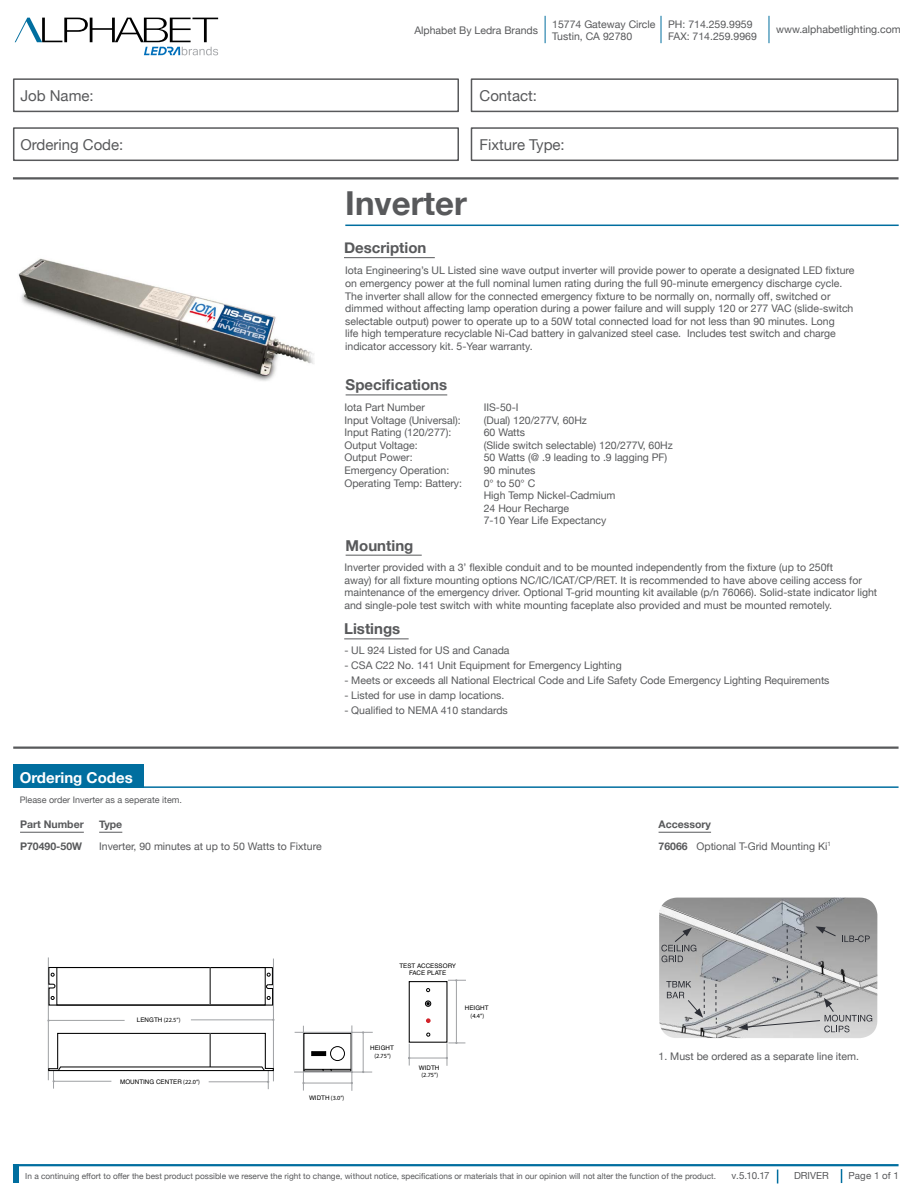
<style>
.page{position:relative;width:918px;height:1188px;background:#fff}
.page>*{position:absolute;margin:0;border:0;box-sizing:border-box;transform-origin:0 0}
.t1{font:700 33px "Helvetica Neue";color:#58595b}
.t2{font:15px "Helvetica Neue";color:#58595b}
.t3{font:700 15px "Helvetica Neue";color:#58595b}
.t4{font:700 15px "Helvetica Neue";color:#fff}
.t5{font:10.5px/12.6px "Helvetica Neue";color:#58595b}
.t6{font:700 10.5px "Helvetica Neue";color:#58595b}
.t7{font:9.75px "Helvetica Neue";color:#58595b}
.t8{font:9px "Helvetica Neue";color:#58595b}
.t9{font:8.25px "Helvetica Neue";color:#58595b}
.t10{font:6.3px/7.5px "Helvetica";color:#000;text-align:center}
.t11{font:6.3px "Myriad Pro";color:#000}
.s1{font-weight:700}
.s2{font-family:"Helvetica"}
.s3{font-family:"Myriad Pro"}
</style>
<div class="page">
<hr style="left:303px;top:1026px;width:1px;height:65px;background:#9fa1a4">
<hr style="left:48px;top:957px;width:1px;height:123px;background:#9fa1a4">
<hr style="left:304px;top:1069px;width:47px;height:1px;background:#000">
<hr style="left:273px;top:959px;width:1px;height:122px;background:#9fa1a4">
<hr style="left:352px;top:1025px;width:1px;height:66px;background:#9fa1a4">
<hr style="left:295px;top:1032px;width:78px;height:1px;background:#9fa1a4">
<hr style="left:294px;top:1072px;width:78px;height:1px;background:#9fa1a4">
<hr style="left:303px;top:1083px;width:49px;height:1px;background:#9fa1a4">
<hr style="left:363px;top:1032px;width:1px;height:40px;background:#9fa1a4">
<svg style="left:311px;top:1046px;width:34px;height:15px"></svg>
<svg style="left:47px;top:966px;width:228px;height:123px"></svg>
<hr style="left:210px;top:968px;width:1px;height:37px;background:#000">
<div style="left:409px;top:981px;width:38px;height:62px;border:1px solid #000"></div>
<svg style="left:426px;top:988px;width:4px;height:4px"></svg>
<svg style="left:425px;top:1001px;width:6px;height:6px"></svg>
<svg style="left:426px;top:1018px;width:5px;height:5px"></svg>
<hr style="left:456px;top:980px;width:1px;height:63px;background:#9fa1a4">
<svg style="left:448px;top:979px;width:18px;height:2px"></svg>
<hr style="left:408px;top:1058px;width:39px;height:1px;background:#9fa1a4">
<svg style="left:408px;top:1044px;width:2px;height:22px"></svg>
<svg style="left:446px;top:1042px;width:19px;height:24px"></svg>
<img style="left:659px;top:898px;width:218px;height:140px">
<svg style="left:716px;top:984px;width:1px;height:28px"></svg>
<svg style="left:801px;top:934px;width:1px;height:25px"></svg>
<svg style="left:787px;top:929px;width:1px;height:22px"></svg>
<svg style="left:787px;top:966px;width:1px;height:12px"></svg>
<svg style="left:738px;top:998px;width:134px;height:34px"></svg>
<svg style="left:816px;top:926px;width:54px;height:16px"></svg>
<svg style="left:666px;top:980px;width:39px;height:38px"></svg>
<svg style="left:661px;top:928px;width:35px;height:34px"></svg>
<hr style="left:13px;top:786px;width:886px;height:2px;background:#006e9f">
<hr style="left:13px;top:747px;width:886px;height:2px;background:#58595b">
<div style="left:13px;top:764px;width:131px;height:24px;background:#006e9f"></div>
<svg style="left:99px;top:832px;width:23px;height:1px"></svg>
<hr style="left:13px;top:177px;width:886px;height:2px;background:#58595b">
<svg style="left:13px;top:78px;width:446px;height:35px"></svg>
<svg style="left:470px;top:78px;width:429px;height:35px"></svg>
<svg style="left:470px;top:127px;width:429px;height:34px"></svg>
<svg style="left:13px;top:127px;width:446px;height:34px"></svg>
<hr style="left:13px;top:1164px;width:886px;height:2px;background:#006e9f">
<svg style="left:841px;top:1169px;width:1px;height:14px"></svg>
<svg style="left:777px;top:1170px;width:1px;height:13px"></svg>
<div style="left:13px;top:1164px;width:6px;height:19px;background:#006e9f"></div>
<svg style="left:15px;top:18px;width:203px;height:37px"></svg>
<svg style="left:545px;top:16px;width:1px;height:27px"></svg>
<svg style="left:661px;top:16px;width:1px;height:27px"></svg>
<svg style="left:769px;top:16px;width:1px;height:27px"></svg>
<hr style="left:345px;top:225px;width:554px;height:1px;background:#006e9f">
<hr style="left:344px;top:257px;width:91px;height:1px;background:#58595b">
<hr style="left:346px;top:555px;width:76px;height:1px;background:#58595b">
<hr style="left:346px;top:395px;width:101px;height:1px;background:#58595b">
<hr style="left:344px;top:639px;width:65px;height:1px;background:#58595b">
<hr style="left:20px;top:832px;width:64px;height:1px;background:#58595b">
<hr style="left:659px;top:832px;width:52px;height:1px;background:#58595b">
<img style="left:18px;top:258px;width:296px;height:123px">
<p class="t5" style="left:552px;top:18px;width:105px">15774 Gateway Circle<br>Tustin, CA 92780</p>
<p class="t5" style="left:668px;top:18px;width:90px">PH: 714.259.9959<br>FAX: 714.259.9969</p>
<p class="t5" style="left:414px;top:25px;width:125px">Alphabet By Ledra Brands</p>
<p class="t5" style="left:776px;top:24px;width:126px">www.alphabetlighting.com</p>
<h2 class="t2" style="left:20px;top:85px;width:75px">Job Name:</h2>
<h2 class="t2" style="left:480px;top:85px;width:59px">Contact:</h2>
<h2 class="t2" style="left:20px;top:134px;width:105px">Ordering Code:</h2>
<h2 class="t2" style="left:480px;top:134px;width:87px">Fixture Type:</h2>
<h1 class="t1" style="left:345px;top:177px;width:123px">Inverter</h1>
<h2 class="t3" style="left:344px;top:236px;width:84px">Description</h2>
<p class="t5" style="left:345px;top:265px;width:511px">Iota Engineering’s UL Listed sine wave output inverter will provide power to operate a designated LED fixture on emergency power at the full nominal lumen rating during the full 90-minute emergency discharge cycle.<br>The inverter shall allow for the connected emergency fixture to be normally on, normally off, switched or dimmed without affecting lamp operation during a power failure and will supply 120 or 277 VAC (slide-switch selectable output) power to operate up to a 50W total connected load for not less than 90 minutes. Long<br>life high temperature recyclable Ni-Cad battery in galvanized steel case. Includes test switch and charge indicator accessory kit. 5-Year warranty.</p>
<h2 class="t3" style="left:346px;top:373px;width:103px">Specifications</h2>
<p class="t5" style="left:344px;top:402px;width:119px">Iota Part Number<br>Input Voltage (Universal):<br>Input Rating (120/277):<br>Output Voltage:<br>Output Power:<br>Emergency Operation:<br>Operating Temp: Battery:</p>
<p class="t5" style="left:484px;top:402px;width:191px">IIS-50-I<br>(Dual) 120/277V, 60Hz<br>60 Watts<br>(Slide switch selectable) 120/277V, 60Hz<br>50 Watts (@ .9 leading to .9 lagging PF)<br>90 minutes<br>0° to 50° C<br>High Temp Nickel-Cadmium<br>24 Hour Recharge<br>7-10 Year Life Expectancy</p>
<h2 class="t3" style="left:346px;top:534px;width:69px">Mounting</h2>
<p class="t5" style="left:344px;top:562px;width:534px">Inverter provided with a 3’ flexible conduit and to be mounted independently from the fixture (up to 250ft<br>away) for all fixture mounting options NC/IC/ICAT/CP/RET. It is recommended to have above ceiling access for maintenance of the emergency driver. Optional T-grid mounting kit available (p/n 76066). Solid-state indicator light and single-pole test switch with white mounting faceplate also provided and must be mounted remotely.</p>
<h2 class="t3" style="left:344px;top:617px;width:58px">Listings</h2>
<h2 class="t4" style="left:20px;top:766px;width:115px">Ordering Codes</h2>
<p class="t5" style="left:345px;top:645px;width:167px">- UL 924 Listed for US and Canada</p>
<p class="t5" style="left:345px;top:660px;width:279px">- CSA C22 No. 141 Unit Equipment for Emergency Lighting</p>
<p class="t5" style="left:345px;top:675px;width:487px">- Meets or exceeds all National Electrical Code and Life Safety Code Emergency Lighting Requirements</p>
<p class="t5" style="left:345px;top:690px;width:161px">- Listed for use in damp locations.</p>
<p class="t5" style="left:345px;top:705px;width:165px">- Qualified to NEMA 410 standards</p>
<p class="t8" style="left:20px;top:793px;width:164px">Please order Inverter as a seperate item.</p>
<p class="t6" style="left:20px;top:816px;width:65px">Part Number</p>
<p class="t6" style="left:659px;top:816px;width:54px">Accessory</p>
<p class="t6" style="left:99px;top:816px;width:25px">Type</p>
<p class="t6" style="left:20px;top:838px;width:64px">P70490-50W</p>
<p class="t5" style="left:99px;top:840px;width:224px">Inverter, 90 minutes at up to 50 Watts to Fixture</p>
<p class="t5" style="left:659px;top:840px;width:174px"><span class="s1">76066</span> Optional T-Grid Mounting Ki<sup>1</sup></p>
<p class="t11" style="left:137px;top:1016px;width:45px"><span class="s2">LENGTH</span> (22.5”)</p>
<p class="t10" style="left:120px;top:1078px;width:81px">MOUNTING CENTER <span class="s3">(22.0”)</span></p>
<p class="t11" style="left:309px;top:1094px;width:37px"><span class="s2">WIDTH</span> (3.0”)</p>
<p class="t10" style="left:399px;top:962px;width:58px">TEST ACCESSORY<br>FACE PLATE</p>
<p class="t10" style="left:370px;top:1044px;width:25px">HEIGHT</p>
<p class="t11" style="left:374px;top:1052px;width:18px">(2.75”)</p>
<p class="t10" style="left:419px;top:1064px;width:22px">WIDTH</p>
<p class="t11" style="left:421px;top:1071px;width:18px">(2.75”)</p>
<p class="t10" style="left:465px;top:1005px;width:25px">HEIGHT</p>
<p class="t11" style="left:471px;top:1012px;width:15px">(4.4”)</p>
<p class="t5" style="left:659px;top:1050px;width:202px">1. Must be ordered as a separate line item.</p>
<p class="t9" style="left:25px;top:1170px;width:692px">In a continuing effort to offer the best product possible we reserve the right to change, without notice, specifications or materials that in our opinion will not alter the function of the product.</p>
<p class="t7" style="left:732px;top:1169px;width:40px">v.5.10.17</p>
<p class="t7" style="left:794px;top:1169px;width:36px">DRIVER</p>
<p class="t7" style="left:848px;top:1169px;width:52px">Page 1 of 1</p>
</div>
